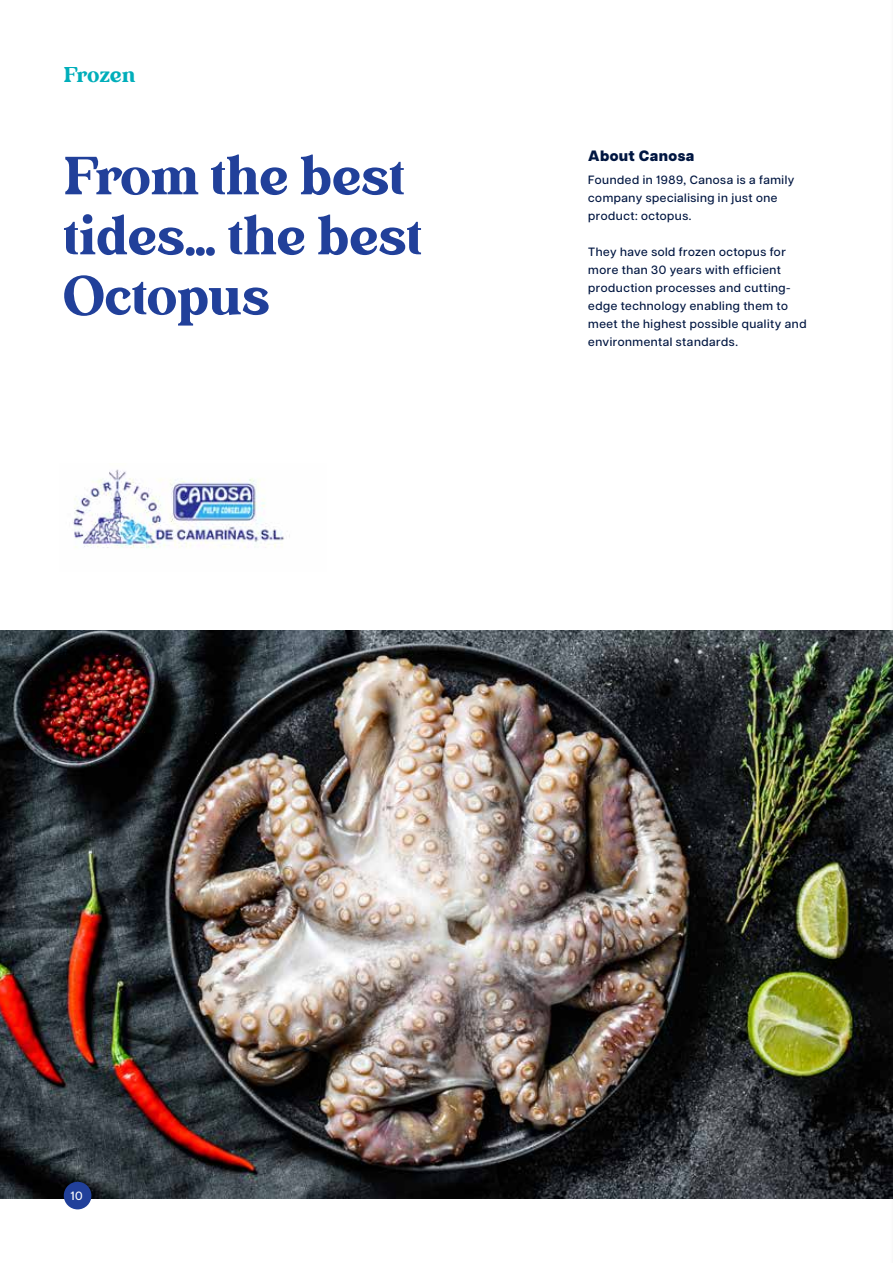
<style>
.page{position:relative;width:893px;height:1263px;background:#fff}
.page>*{position:absolute;margin:0;border:0;box-sizing:border-box;transform-origin:0 0}
.t1{font:75px/60px "Gentlemen";letter-spacing:.005em;color:#21409a}
.t2{font:30px "Gentlemen";letter-spacing:.02em;color:#00aeba}
.t3{font:800 15px "Articulat CF";letter-spacing:.03em;color:#001641}
.t4{font:500 12px/18px "Articulat CF";letter-spacing:.045em;color:#001641}
.t5{font:500 12px "Articulat CF";color:#fff}
</style>
<div class="page">
<img style="left:0;top:631px;width:890px;height:567px">
<img style="left:73px;top:469px;width:217px;height:79px">
<hr style="left:890px;top:0;width:3px;height:1263px;background:#f1f1f2">
<div style="left:64px;top:1182px;width:27px;height:27px;background:#21409a;border-radius:50%"></div>
<h2 class="t2" style="left:64px;top:63px;width:73px">Frozen</h2>
<h1 class="t1" style="left:64px;top:151px;width:359px">From the best tides... the best<br>Octopus</h1>
<p class="t3" style="left:588px;top:147px;width:108px">About Canosa</p>
<p class="t4" style="left:588px;top:171px;width:208px">Founded in 1989, Canosa is a family company specialising in just one product: octopus.</p>
<p class="t4" style="left:588px;top:243px;width:220px">They have sold frozen octopus for more than 30 years with efficient production processes and cutting&shy;edge technology enabling them to meet the highest possible quality and environmental standards.</p>
<p class="t5" style="left:70px;top:1189px;width:14px">10</p>
</div>
